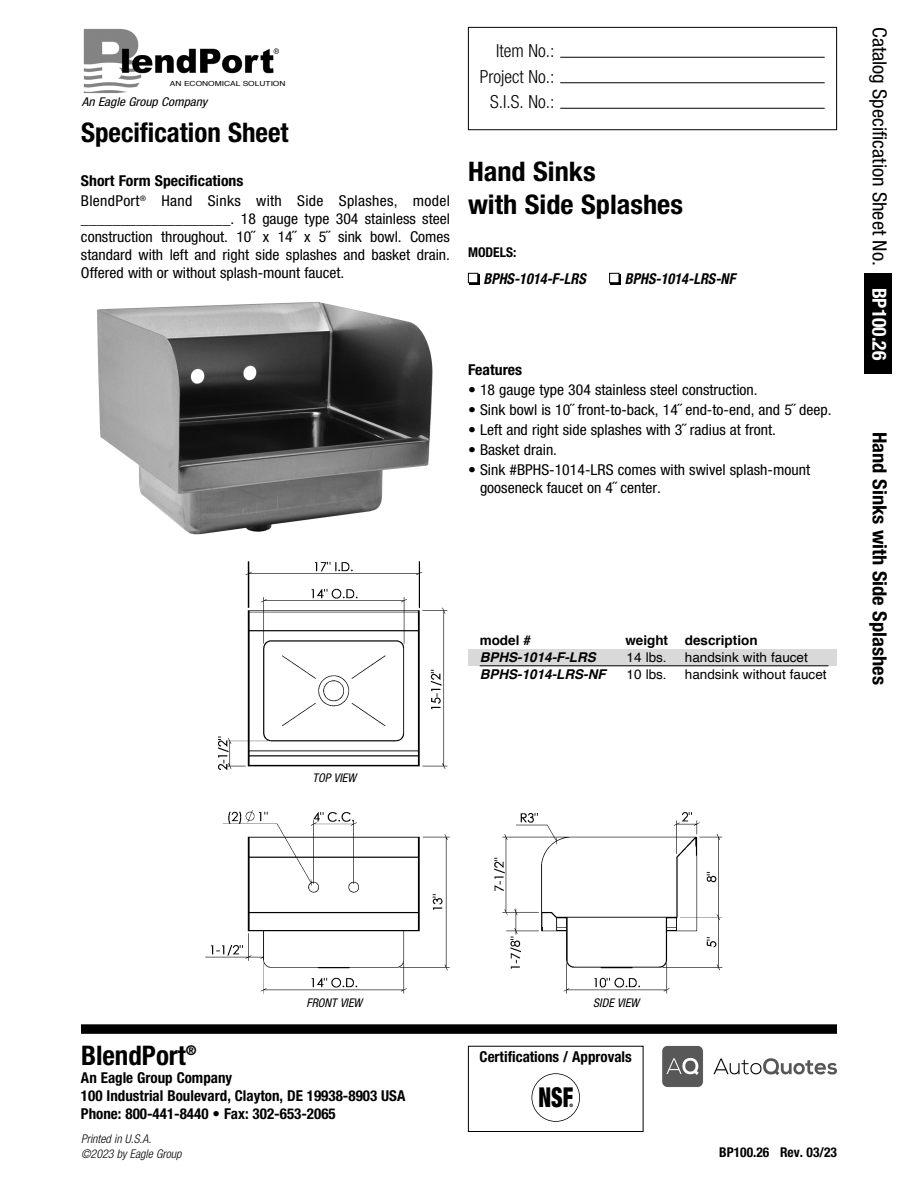
<style>
.page{position:relative;width:918px;height:1188px;background:#fff}
.page>*{position:absolute;margin:0;border:0;box-sizing:border-box;transform-origin:0 0}
.t1{font:900 condensed 27.45px "Helvetica Neue LT Pro";color:#000;scale:.78 1}
.t2{font:700 condensed 27px "Helvetica Neue LT Pro";color:#000}
.t3{font:700 condensed 27px/32.4px "Helvetica Neue LT Pro";color:#000;scale:1.05 1}
.t4{font:condensed 19.5px "Helvetica Neue LT Pro";color:#000;scale:1.05 1}
.t5{font:700 condensed 19.5px "Helvetica Neue LT Pro";color:#000;scale:1.05 1}
.t6{font:300 condensed 18px/25.5px "Helvetica Neue LT Pro";color:#000;text-align:right}
.t7{font:condensed 15px/18px "Helvetica Neue LT Pro";color:#000;text-align:justify;scale:1.05 1}
.t8{font:700 condensed 15px/18px "Helvetica Neue LT Pro";color:#000}
.t9{font:condensed 15px/20.1px "Helvetica Neue LT Pro";letter-spacing:.02em;color:#000;scale:1.05 1}
.t10{font:italic 700 condensed 15px "Helvetica Neue LT Pro";color:#000;scale:.95 1}
.t11{font:700 condensed 15px "Helvetica Neue LT Pro";color:#000;scale:1.05 1}
.t12{font:13.5px "Helvetica";color:#000}
.t13{font:italic 700 13.5px "Helvetica";color:#000}
.t14{font:700 condensed 13.5px "Helvetica Neue LT Pro";color:#000}
.t15{font:700 13.5px "Helvetica";color:#000}
.t16{font:italic condensed 12.15px "Helvetica Neue LT Pro";color:#000;scale:1.1 1}
.t17{font:italic 300 condensed 12px/14.4px "Helvetica Neue LT Pro";color:#000}
.t18{font:italic condensed 12px "Helvetica Neue LT Pro";color:#000}
.t19{font:7.05px "Helvetica";color:#000;scale:1.2 1}
.t20{font:900 condensed 4.65px "Helvetica Neue LT Pro";color:#000}
.s1{font-weight:700}
.s2{font-weight:700;color:#fff}
</style>
<div class="page">
<div style="left:468px;top:1046px;width:175px;height:86px;border:1px solid #000"></div>
<div style="left:532px;top:1073px;width:48px;height:49px;border:2px solid #000;border-radius:50%"></div>
<div style="left:81px;top:1025px;width:756px;height:9px;background:#000"></div>
<img style="left:83px;top:29px;width:196px;height:65px">
<img style="left:662px;top:1045px;width:175px;height:42px">
<div style="left:864px;top:274px;width:28px;height:100px;background:#000"></div>
<div style="left:468px;top:27px;width:369px;height:103px;border:1px solid #000"></div>
<hr style="left:560px;top:82px;width:265px;height:1px;background:#000">
<hr style="left:560px;top:57px;width:265px;height:1px;background:#000">
<hr style="left:560px;top:108px;width:265px;height:1px;background:#000">
<img style="left:97px;top:302px;width:336px;height:233px">
<div style="left:470px;top:274px;width:10px;height:11px;background:#000"></div>
<div style="left:469px;top:274px;width:8px;height:8px;background:#fff"></div>
<div style="left:468px;top:273px;width:10px;height:10px;border:1px solid #000"></div>
<div style="left:611px;top:274px;width:10px;height:11px;background:#000"></div>
<div style="left:610px;top:274px;width:9px;height:8px;background:#fff"></div>
<div style="left:609px;top:273px;width:10px;height:10px;border:1px solid #000"></div>
<img style="left:205px;top:561px;width:524px;height:433px">
<div style="left:468px;top:649px;width:369px;height:17px;background:#d9d9d9"></div>
<hr style="left:480px;top:665px;width:349px;height:1px;background:#000">
<p class="t19" style="left:170px;top:81px;width:98px">AN ECONOMICAL SOLUTION</p>
<p class="t16" style="left:82px;top:95px;width:116px">An Eagle Group Company</p>
<h2 class="t2" style="left:81px;top:123px;width:209px">Specification Sheet</h2>
<p class="t9" style="left:81px;top:172px;width:353px"><span class="s1">Short Form Specifications<br></span>BlendPort<sup>®</sup> Hand Sinks with Side Splashes, model</p>
<p class="t7" style="left:81px;top:211px;width:353px">___________________. 18 gauge type 304 stainless steel construction throughout. 10˝ x 14˝ x 5˝ sink bowl. Comes standard with left and right side splashes and basket drain.<br>Offered with or without splash-mount faucet.</p>
<p class="t6" style="left:480px;top:39px;width:76px">Item No.:<br>Project No.:<br>S.I.S. No.:</p>
<h2 class="t3" style="left:468px;top:158px;width:206px">Hand Sinks<br>with Side Splashes</h2>
<p class="t14" style="left:468px;top:247px;width:50px">MODELS:</p>
<p class="t10" style="left:483px;top:270px;width:109px">BPHS-1014-F-LRS</p>
<p class="t10" style="left:625px;top:270px;width:118px">BPHS-1014-LRS-NF</p>
<p class="t11" style="left:468px;top:364px;width:53px">Features</p>
<p class="t7" style="left:468px;top:382px;width:277px">• 18 gauge type 304 stainless steel construction.</p>
<p class="t7" style="left:468px;top:402px;width:348px">• Sink bowl is 10˝ front-to-back, 14˝ end-to-end, and 5˝ deep.</p>
<p class="t7" style="left:468px;top:422px;width:295px">• Left and right side splashes with 3˝ radius at front.</p>
<p class="t7" style="left:468px;top:442px;width:86px">• Basket drain.</p>
<p class="t7" style="left:480px;top:462px;width:316px;text-indent:-12px">• Sink #BPHS-1014-LRS comes with swivel splash-mount gooseneck faucet on 4˝ center.</p>
<p class="t18" style="left:313px;top:770px;width:45px">TOP VIEW</p>
<p class="t15" style="left:480px;top:634px;width:53px">model #</p>
<p class="t15" style="left:625px;top:634px;width:134px">weight description</p>
<p class="t13" style="left:480px;top:652px;width:118px">BPHS-1014-F-LRS</p>
<p class="t12" style="left:627px;top:652px;width:42px">14 lbs.</p>
<p class="t12" style="left:685px;top:652px;width:125px">handsink with faucet</p>
<p class="t13" style="left:480px;top:669px;width:128px">BPHS-1014-LRS-NF</p>
<p class="t12" style="left:627px;top:669px;width:42px">10 lbs.</p>
<p class="t12" style="left:685px;top:669px;width:143px">handsink without faucet</p>
<h3 class="t4" style="left:887px;top:27px;width:319px;rotate:90deg">Catalog Specification Sheet No. <span class="s2">BP100.26</span></h3>
<h3 class="t5" style="left:887px;top:432px;width:242px;rotate:90deg">Hand Sinks with Side Splashes</h3>
<p class="t18" style="left:306px;top:996px;width:57px">FRONT VIEW</p>
<h2 class="t2" style="left:81px;top:1046px;width:117px">BlendPort<sup>®</sup></h2>
<p class="t8" style="left:81px;top:1070px;width:326px">An Eagle Group Company<br>100 Industrial Boulevard, Clayton, DE 19938-8903 USA<br>Phone: 800-441-8440 • Fax: 302-653-2065</p>
<p class="t17" style="left:81px;top:1133px;width:102px">Printed in U.S.A. ©2023 by Eagle Group</p>
<p class="t18" style="left:593px;top:996px;width:48px">SIDE VIEW</p>
<p class="t8" style="left:480px;top:1049px;width:154px">Certifications / Approvals</p>
<h1 class="t1" style="left:538px;top:1081px;width:46px">NSF</h1>
<p class="t20" style="left:569px;top:1102px;width:5px">®</p>
<p class="t14" style="left:719px;top:1148px;width:119px">BP100.26 Rev. 03/23</p>
</div>
